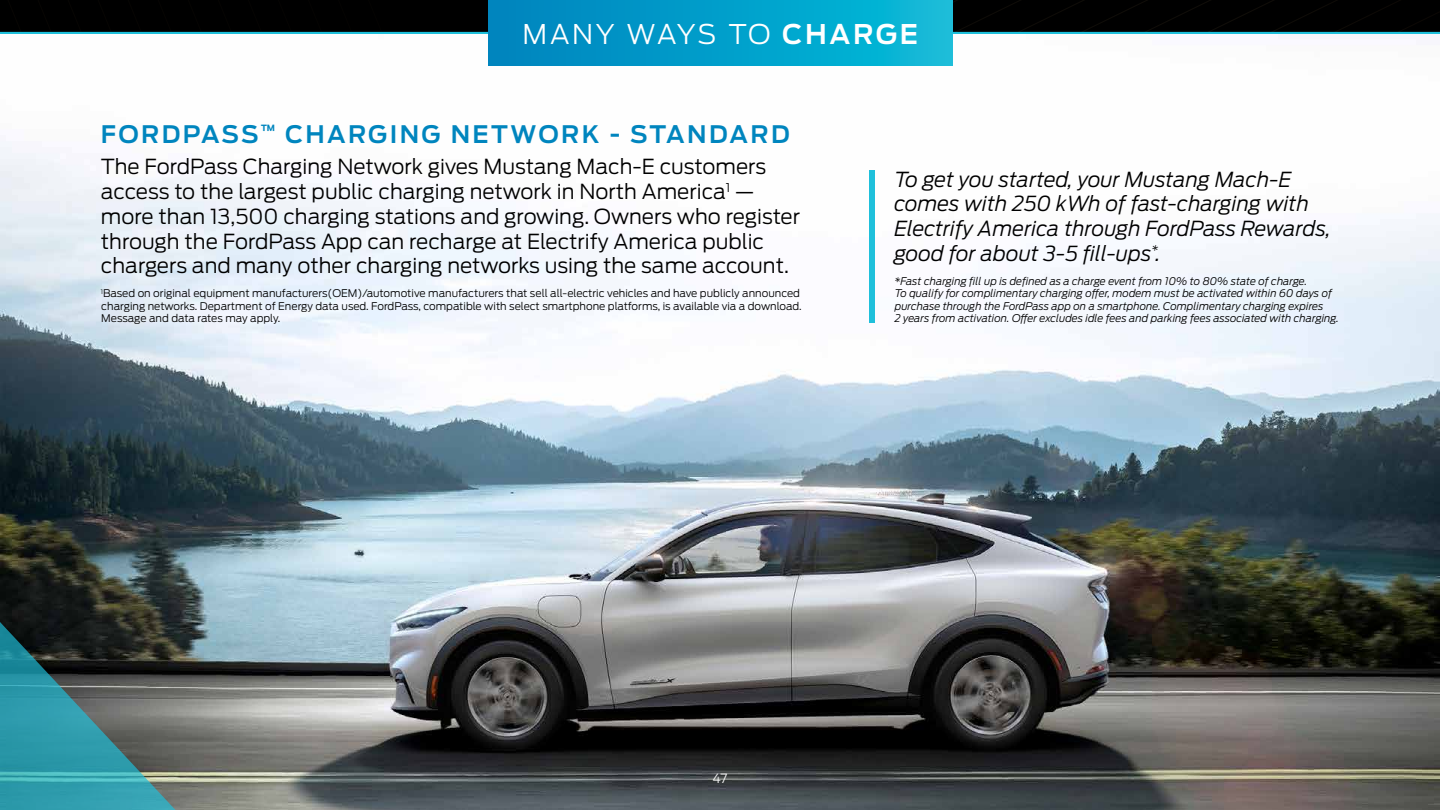
<style>
.page{position:relative;width:1440px;height:810px;background:#fff}
.page>*{position:absolute;margin:0;border:0;box-sizing:border-box;transform-origin:0 0}
.t1{font:300 27px "Ford Antenna";letter-spacing:.065em;color:#fff}
.t2{font:600 24px "Ford Antenna";letter-spacing:.1em;color:#0085be}
.t3{font:300 20.62px/24.8px "Ford Antenna";color:#000}
.t4{font:italic 300 20.62px/24.8px "Ford Antenna";color:#000}
.t5{font:300 12.67px "Ford Antenna";color:#fff}
.t6{font:italic 300 10.5px/12.6px "Ford Antenna";color:#000}
.t7{font:300 10.5px/12.6px "Ford Antenna";color:#000}
.s1{font-weight:600}
</style>
<div class="page">
<div style="left:0;top:0;width:1440px;height:32px;background:#000"></div>
<hr style="left:0;top:32px;width:1440px;height:2px;background:#1fc0db">
<img style="left:0;top:34px;width:1440px;height:776px">
<svg style="left:488px;top:0;width:464px;height:66px;background:#029fca"></svg>
<div style="left:869px;top:170px;width:5px;height:152px;background:#1fc0db"></div>
<svg style="left:0;top:562px;width:218px;height:248px;background:#416568"></svg>
<h1 class="t1" style="left:523px;top:11px;width:397px">MANY WAYS TO <span class="s1">CHARGE</span></h1>
<h2 class="t2" style="left:101px;top:113px;width:690px">FORDPASS<sup>™</sup> CHARGING NETWORK - STANDARD</h2>
<p class="t3" style="left:101px;top:152px;width:701px">The FordPass Charging Network gives Mustang Mach-E customers access to the largest public charging network in North America<sup>1</sup> — more than 13,500 charging stations and growing. Owners who register through the FordPass App can recharge at Electrify America public chargers and many other charging networks using the same account.</p>
<p class="t7" style="left:101px;top:286px;width:702px"><sup>1</sup>Based on original equipment manufacturers(OEM)/automotive manufacturers that sell all-electric vehicles and have publicly announced charging networks. Department of Energy data used. FordPass, compatible with select smartphone platforms, is available via a download.<br>Message and data rates may apply.</p>
<h3 class="t4" style="left:894px;top:164px;width:438px">To get you started, your Mustang Mach-E comes with 250 kWh of fast-charging with Electrify America through FordPass Rewards, good for about 3-5 fill-ups<sup>*</sup>.</h3>
<p class="t6" style="left:894px;top:273px;width:446px">*Fast charging fill up is defined as a charge event from 10% to 80% state of charge.<br>To qualify for complimentary charging offer, modem must be activated within 60 days of purchase through the FordPass app on a smartphone. Complimentary charging expires<br>2 years from activation. Offer excludes idle fees and parking fees associated with charging.</p>
<p class="t5" style="left:713px;top:768px;width:16px">47</p>
</div>
